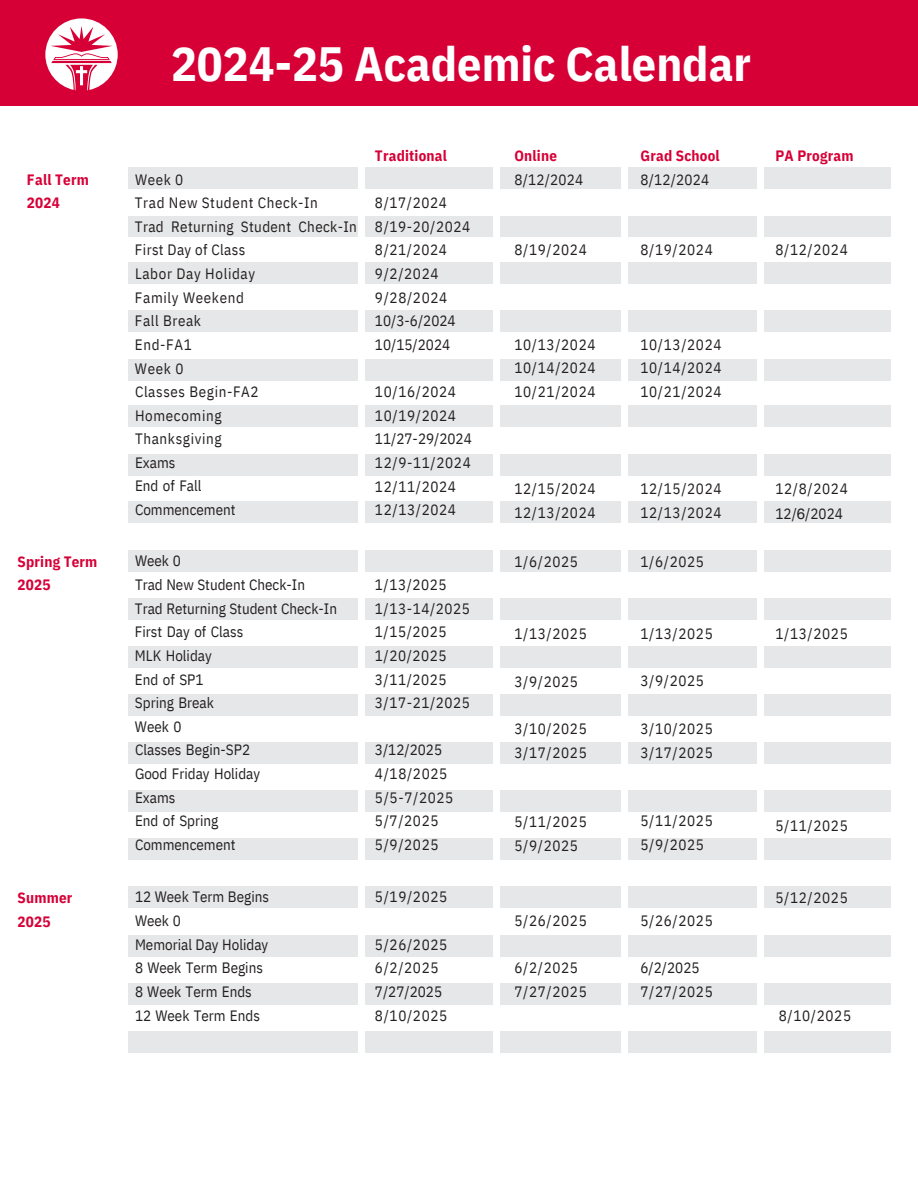
<style>
.page{position:relative;width:918px;height:1188px;background:#fff}
.page>*{position:absolute;margin:0;border:0;box-sizing:border-box;transform-origin:0 0}
.t1{font:700 48px "IBM Plex Sans Cond";color:#fff}
.t2{font:15px/23.5px "IBM Plex Sans Cond";letter-spacing:.04em;color:#231f20}
.t3{font:15px/23.7px "IBM Plex Sans Cond";color:#231f20}
.t4{font:700 15px/23.7px "IBM Plex Sans Cond";letter-spacing:.015em;color:#d60037}
.t5{font:15px/24.5px "IBM Plex Sans Cond";letter-spacing:.02em;color:#231f20}
.s1{font-weight:700;color:#d60037}
.s2{font-family:"Helvetica"}
</style>
<div class="page">
<div style="left:0;top:0;width:918px;height:106px;background:#d60037"></div>
<svg style="left:45px;top:18px;width:73px;height:72px"></svg>
<div style="left:128px;top:839px;width:763px;height:21px;background:#e6e7e8"></div>
<div style="left:128px;top:406px;width:763px;height:21px;background:#e6e7e8"></div>
<div style="left:128px;top:886px;width:763px;height:21px;background:#e6e7e8"></div>
<div style="left:128px;top:935px;width:763px;height:21px;background:#e6e7e8"></div>
<div style="left:128px;top:983px;width:763px;height:21px;background:#e6e7e8"></div>
<div style="left:128px;top:1031px;width:763px;height:21px;background:#e6e7e8"></div>
<div style="left:128px;top:502px;width:763px;height:20px;background:#e6e7e8"></div>
<div style="left:128px;top:551px;width:763px;height:21px;background:#e6e7e8"></div>
<div style="left:128px;top:599px;width:763px;height:21px;background:#e6e7e8"></div>
<div style="left:128px;top:647px;width:763px;height:21px;background:#e6e7e8"></div>
<div style="left:128px;top:694px;width:763px;height:21px;background:#e6e7e8"></div>
<div style="left:128px;top:742px;width:763px;height:21px;background:#e6e7e8"></div>
<div style="left:128px;top:791px;width:763px;height:21px;background:#e6e7e8"></div>
<div style="left:128px;top:167px;width:763px;height:21px;background:#e6e7e8"></div>
<div style="left:128px;top:216px;width:763px;height:21px;background:#e6e7e8"></div>
<div style="left:128px;top:262px;width:763px;height:21px;background:#e6e7e8"></div>
<div style="left:128px;top:311px;width:763px;height:20px;background:#e6e7e8"></div>
<div style="left:128px;top:359px;width:763px;height:21px;background:#e6e7e8"></div>
<div style="left:128px;top:454px;width:763px;height:21px;background:#e6e7e8"></div>
<div style="left:358px;top:161px;width:6px;height:1027px;background:#fff"></div>
<div style="left:494px;top:165px;width:6px;height:1023px;background:#fff"></div>
<div style="left:757px;top:164px;width:6px;height:1024px;background:#fff"></div>
<div style="left:622px;top:162px;width:6px;height:1026px;background:#fff"></div>
<h1 class="t1" style="left:171px;top:32px;width:581px">2024-25 Academic Calendar</h1>
<h2 class="t4" style="left:27px;top:167px;width:63px">Fall Term<br>2024</h2>
<p class="t2" style="left:135px;top:167px;width:223px">Week 0<br>Trad New Student Check-In<br>Trad Returning Student Check-In<br>First Day of Class<br>Labor Day Holiday<br>Family Weekend<br>Fall Break<br>End-FA1<br>Week 0<br>Classes Begin-FA2<br>Homecoming<br>Thanksgiving<br>Exams<br>End of Fall</p>
<p class="t3" style="left:135px;top:498px;width:102px">Commencement</p>
<p class="t3" style="left:135px;top:549px;width:204px">Week 0<br>Trad New Student Check-In<br>Trad Returning Student Check-In<br>First Day of Class<br>MLK Holiday<br>End of SP1<br>Spring Break<br>Week 0<br>Classes Begin-SP2<br>Good Friday Holiday<br>Exams<br>End of Spring<br>Commencement</p>
<p class="t4" style="left:18px;top:549px;width:81px">Spring Term<br>2025</p>
<p class="t4" style="left:375px;top:143px;width:73px">Traditional</p>
<p class="t2" style="left:375px;top:191px;width:73px">8/17/2024</p>
<p class="t2" style="left:375px;top:214px;width:97px">8/19-20/2024<br>8/21/2024</p>
<p class="t2" style="left:375px;top:262px;width:65px">9/2/2024</p>
<p class="t2" style="left:375px;top:285px;width:74px">9/28/2024</p>
<p class="t2" style="left:375px;top:309px;width:82px">10/3-6/2024</p>
<p class="t2" style="left:375px;top:333px;width:77px">10/15/2024</p>
<p class="t2" style="left:375px;top:380px;width:83px">10/16/2024</p>
<p class="t2" style="left:375px;top:403px;width:83px">10/19/2024</p>
<p class="t3" style="left:375px;top:427px;width:98px">11/27-29/2024</p>
<p class="t2" style="left:375px;top:451px;width:97px">12/9-11/2024<br>12/11/2024<br>12/13/2024</p>
<p class="t2" style="left:375px;top:573px;width:97px">1/13/2025<br>1/13-14/2025<br>1/15/2025<br>1/20/2025<br>3/11/2025<br>3/17-21/2025</p>
<p class="t2" style="left:375px;top:738px;width:69px">3/12/2025</p>
<p class="t2" style="left:375px;top:762px;width:74px">4/18/2025</p>
<p class="t2" style="left:375px;top:785px;width:80px">5/5-7/2025</p>
<p class="t2" style="left:375px;top:809px;width:65px">5/7/2025</p>
<p class="t2" style="left:375px;top:833px;width:65px">5/9/2025</p>
<p class="t4" style="left:18px;top:886px;width:56px">Summer<br>2025</p>
<p class="t3" style="left:135px;top:885px;width:136px">12 Week Term Begins<br>Week 0<br>Memorial Day Holiday<br>8 Week Term Begins<br>8 Week Term Ends<br>12 Week Term Ends</p>
<p class="t2" style="left:375px;top:885px;width:74px">5/19/2025</p>
<p class="t2" style="left:375px;top:932px;width:74px">5/26/2025</p>
<p class="t2" style="left:375px;top:956px;width:65px">6/2/2025</p>
<p class="t2" style="left:375px;top:980px;width:69px">7/27/2025</p>
<p class="t2" style="left:375px;top:1003px;width:74px">8/10/2025</p>
<p class="t2" style="left:514px;top:143px;width:70px"><span class="s1">Online<br></span>8/12/2024</p>
<p class="t2" style="left:514px;top:237px;width:74px">8/19/2024</p>
<p class="t2" style="left:514px;top:332px;width:83px">10/13/2024</p>
<p class="t2" style="left:514px;top:356px;width:83px">10/14/2024</p>
<p class="t2" style="left:514px;top:380px;width:83px">10/21/2024</p>
<p class="t2" style="left:514px;top:477px;width:83px">12/15/2024<br>12/13/2024</p>
<p class="t2" style="left:514px;top:549px;width:65px">1/6/2025</p>
<p class="t2" style="left:514px;top:622px;width:74px">1/13/2025</p>
<p class="t2" style="left:514px;top:669px;width:65px">3/9/2025</p>
<p class="t2" style="left:514px;top:717px;width:74px">3/10/2025<br>3/17/2025</p>
<p class="t2" style="left:514px;top:810px;width:74px">5/11/2025<br>5/9/2025</p>
<p class="t2" style="left:514px;top:909px;width:74px">5/26/2025</p>
<p class="t2" style="left:514px;top:956px;width:65px">6/2/2025</p>
<p class="t2" style="left:514px;top:980px;width:74px">7/27/2025</p>
<p class="t4" style="left:640px;top:143px;width:81px">Grad School</p>
<p class="t2" style="left:640px;top:167px;width:70px">8/12/2024</p>
<p class="t2" style="left:640px;top:237px;width:74px">8/19/2024</p>
<p class="t2" style="left:640px;top:332px;width:83px">10/13/2024</p>
<p class="t2" style="left:640px;top:356px;width:83px">10/14/2024</p>
<p class="t2" style="left:640px;top:380px;width:83px">10/21/2024</p>
<p class="t2" style="left:640px;top:477px;width:83px">12/15/2024<br>12/13/2024</p>
<p class="t2" style="left:640px;top:549px;width:65px">1/6/2025</p>
<p class="t2" style="left:640px;top:621px;width:74px">1/13/2025</p>
<p class="t2" style="left:640px;top:669px;width:65px">3/9/2025</p>
<p class="t2" style="left:640px;top:717px;width:74px">3/10/2025</p>
<p class="t2" style="left:640px;top:741px;width:74px">3/17/2025</p>
<p class="t2" style="left:640px;top:809px;width:74px">5/11/2025</p>
<p class="t2" style="left:640px;top:832px;width:65px">5/9/2025</p>
<p class="t2" style="left:640px;top:909px;width:74px">5/26/2025</p>
<p class="t2" style="left:640px;top:956px;width:61px">6/2/2025</p>
<p class="t2" style="left:640px;top:980px;width:74px">7/27/2025</p>
<p class="t4" style="left:775px;top:143px;width:80px">PA Program</p>
<p class="t2" style="left:775px;top:237px;width:74px">8/12/2024</p>
<p class="t5" style="left:775px;top:477px;width:74px">12/8/2024<br>12/<span class="s2">6</span>/2024</p>
<p class="t2" style="left:775px;top:621px;width:74px">1/13/2025</p>
<p class="t2" style="left:775px;top:813px;width:74px">5/11/2025</p>
<p class="t2" style="left:775px;top:885px;width:74px">5/12/2025</p>
<p class="t2" style="left:779px;top:1004px;width:74px">8/10/2025</p>
</div>
